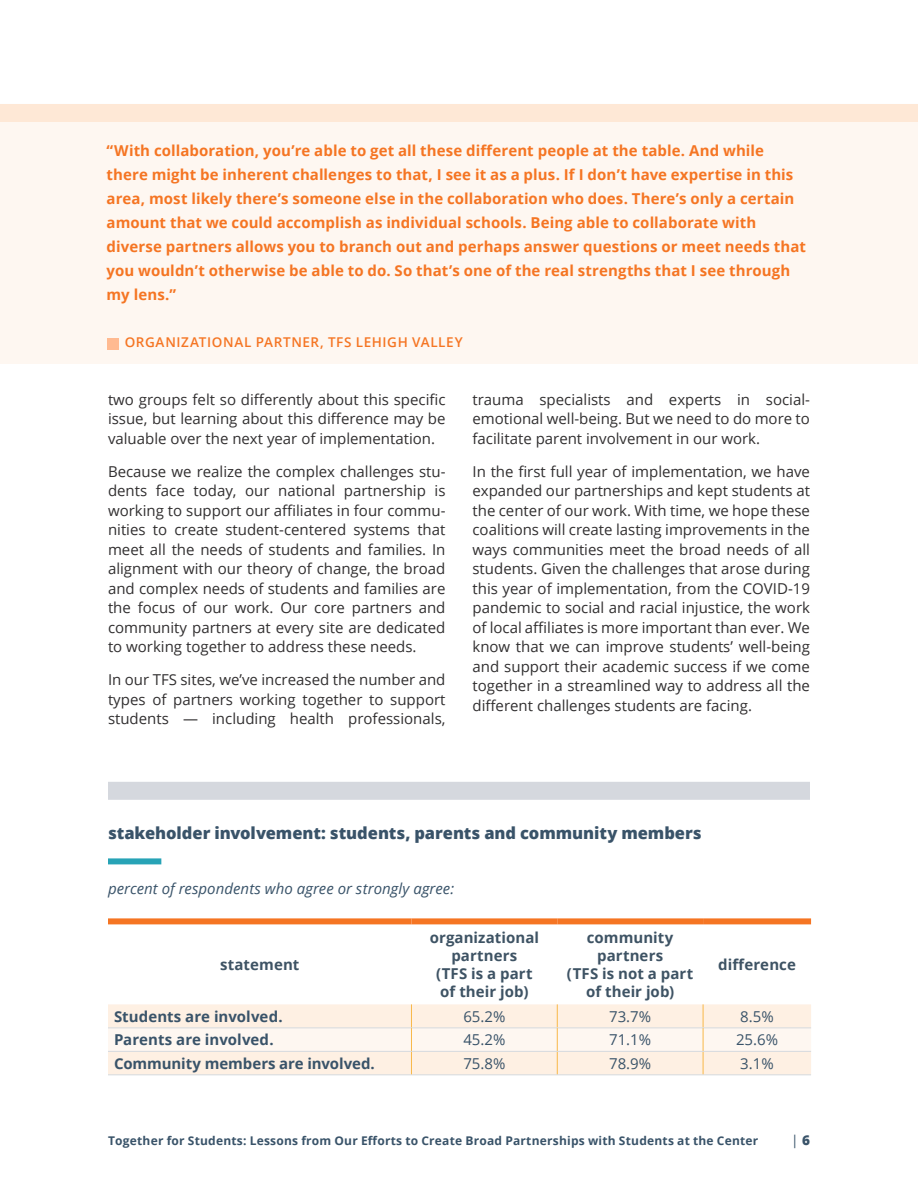
<style>
.page{position:relative;width:918px;height:1188px;background:#fff}
.page>*{position:absolute;margin:0;border:0;box-sizing:border-box;transform-origin:0 0}
.TITLE_8_no_line{font:800 16.5px "Open Sans";letter-spacing:-.005em;color:#395369}
.t1{font:15px/19.5px "Open Sans";color:#312f30;text-align:justify}
.t2{font:700 15px/24px "Open Sans";letter-spacing:.005em;color:#f57523}
.TITLE_8_no_line-2{font:700 15px/18px "Open Sans";letter-spacing:.005em;color:#3e5364;text-align:center}
.TITLE_8_no_line-3{font:700 15px "Open Sans";color:#395369}
.TITLE_8_no_line-4{font:italic 15px "Open Sans";letter-spacing:.005em;color:#395369}
.Spartanburg_body_tex{font:15px "Open Sans";color:#395369}
.t3{font:600 13.5px "Open Sans";letter-spacing:.045em;color:#f57523}
.t4{font:13.5px "Open Sans";color:#395369}
.t5{font:700 12px "Open Sans";letter-spacing:.02em;color:#395369}
.s1{font-weight:800}
</style>
<div class="page">
<div style="left:108px;top:858px;width:53px;height:6px;background:#27a3b6"></div>
<div style="left:108px;top:918px;width:303px;height:6px;background:#f57523"></div>
<div style="left:411px;top:918px;width:146px;height:6px;background:#f57523"></div>
<div style="left:557px;top:918px;width:146px;height:6px;background:#f57523"></div>
<div style="left:703px;top:918px;width:108px;height:6px;background:#f57523"></div>
<hr style="left:108px;top:1075px;width:303px;height:1px;background:#d5d9dd">
<hr style="left:411px;top:1075px;width:146px;height:1px;background:#d5d9dd">
<hr style="left:557px;top:1075px;width:146px;height:1px;background:#d5d9dd">
<hr style="left:703px;top:1075px;width:108px;height:1px;background:#d5d9dd">
<svg style="left:108px;top:1004px;width:703px;height:71px"></svg>
<hr style="left:108px;top:1051px;width:303px;height:1px;background:#d5d9dd">
<hr style="left:411px;top:1051px;width:146px;height:1px;background:#d5d9dd">
<hr style="left:557px;top:1051px;width:146px;height:1px;background:#d5d9dd">
<hr style="left:703px;top:1051px;width:108px;height:1px;background:#d5d9dd">
<div style="left:108px;top:782px;width:702px;height:18px;background:#d5d8de"></div>
<div style="left:0;top:105px;width:918px;height:259px;background:#fef7f1"></div>
<div style="left:0;top:104px;width:918px;height:18px;background:#fee8d6"></div>
<div style="left:107px;top:338px;width:11px;height:12px;background:#ffba91"></div>
<p class="t2" style="left:107px;top:138px;width:701px">“With collaboration, you’re able to get all these different people at the table. And while there might be inherent challenges to that, I see it as a plus. If I don’t have expertise in this area, most likely there’s someone else in the collaboration who does. There’s only a certain amount that we could accomplish as individual schools. Being able to collaborate with diverse partners allows you to branch out and perhaps answer questions or meet needs that you wouldn’t otherwise be able to do. So that’s one of the real strengths that I see through my lens.”</p>
<p class="t3" style="left:125px;top:333px;width:339px">ORGANIZATIONAL PARTNER, TFS LEHIGH VALLEY</p>
<p class="t1" style="left:108px;top:389px;width:339px">two groups felt so differently about this specific issue, but learning about this difference may be valuable over the next year of implementation.</p>
<p class="t1" style="left:108px;top:461px;width:339px">Because we realize the complex challenges stu&shy;dents face today, our national partnership is working to support our affiliates in four commu&shy;nities to create student-centered systems that meet all the needs of students and families. In alignment with our theory of change, the broad and complex needs of students and families are the focus of our work. Our core partners and community partners at every site are dedicated to working together to address these needs.</p>
<p class="t1" style="left:108px;top:670px;width:339px">In our TFS sites, we’ve increased the number and types of partners working together to support students — including health professionals,</p>
<p class="t1" style="left:472px;top:389px;width:339px">trauma specialists and experts in social&shy;emotional well-being. But we need to do more to facilitate parent involvement in our work.</p>
<p class="t1" style="left:472px;top:461px;width:339px">In the first full year of implementation, we have expanded our partnerships and kept students at the center of our work. With time, we hope these coalitions will create lasting improvements in the ways communities meet the broad needs of all students. Given the challenges that arose during this year of implementation, from the COVID-19 pandemic to social and racial injustice, the work of local affiliates is more important than ever. We know that we can improve students’ well-being and support their academic success if we come together in a streamlined way to address all the different challenges students are facing.</p>
<p class="TITLE_8_no_line" style="left:108px;top:821px;width:595px">stakeholder involvement: students, parents and community members</p>
<p class="TITLE_8_no_line-4" style="left:108px;top:878px;width:348px">percent of respondents who agree or strongly agree:</p>
<p class="TITLE_8_no_line-2" style="left:220px;top:955px;width:81px">statement</p>
<p class="TITLE_8_no_line-2" style="left:430px;top:928px;width:111px">organizational partners</p>
<p class="TITLE_8_no_line-2" style="left:436px;top:964px;width:98px;text-align:left">(TFS is a part of their job)</p>
<p class="TITLE_8_no_line-2" style="left:587px;top:928px;width:88px">community partners</p>
<p class="TITLE_8_no_line-2" style="left:567px;top:964px;width:128px">(TFS is not a part of their job)</p>
<p class="TITLE_8_no_line-2" style="left:718px;top:955px;width:79px">difference</p>
<p class="TITLE_8_no_line-3" style="left:114px;top:1006px;width:170px">Students are involved.</p>
<p class="Spartanburg_body_tex" style="left:463px;top:1006px;width:44px">65.2%</p>
<p class="Spartanburg_body_tex" style="left:609px;top:1006px;width:44px">73.7%</p>
<p class="Spartanburg_body_tex" style="left:740px;top:1006px;width:35px">8.5%</p>
<p class="TITLE_8_no_line-3" style="left:114px;top:1029px;width:161px">Parents are involved.</p>
<p class="Spartanburg_body_tex" style="left:463px;top:1030px;width:44px">45.2%</p>
<p class="Spartanburg_body_tex" style="left:609px;top:1030px;width:44px">71.1%</p>
<p class="Spartanburg_body_tex" style="left:736px;top:1030px;width:44px">25.6%</p>
<p class="TITLE_8_no_line-3" style="left:114px;top:1053px;width:262px">Community members are involved.</p>
<p class="Spartanburg_body_tex" style="left:463px;top:1053px;width:44px">75.8%</p>
<p class="Spartanburg_body_tex" style="left:609px;top:1053px;width:44px">78.9%</p>
<p class="Spartanburg_body_tex" style="left:740px;top:1053px;width:35px">3.1%</p>
<p class="t5" style="left:108px;top:1132px;width:652px">Together for Students: Lessons from Our Efforts to Create Broad Partnerships with Students at the Center</p>
<p class="t4" style="left:791px;top:1130px;width:20px">| <span class="s1">6</span></p>
</div>
